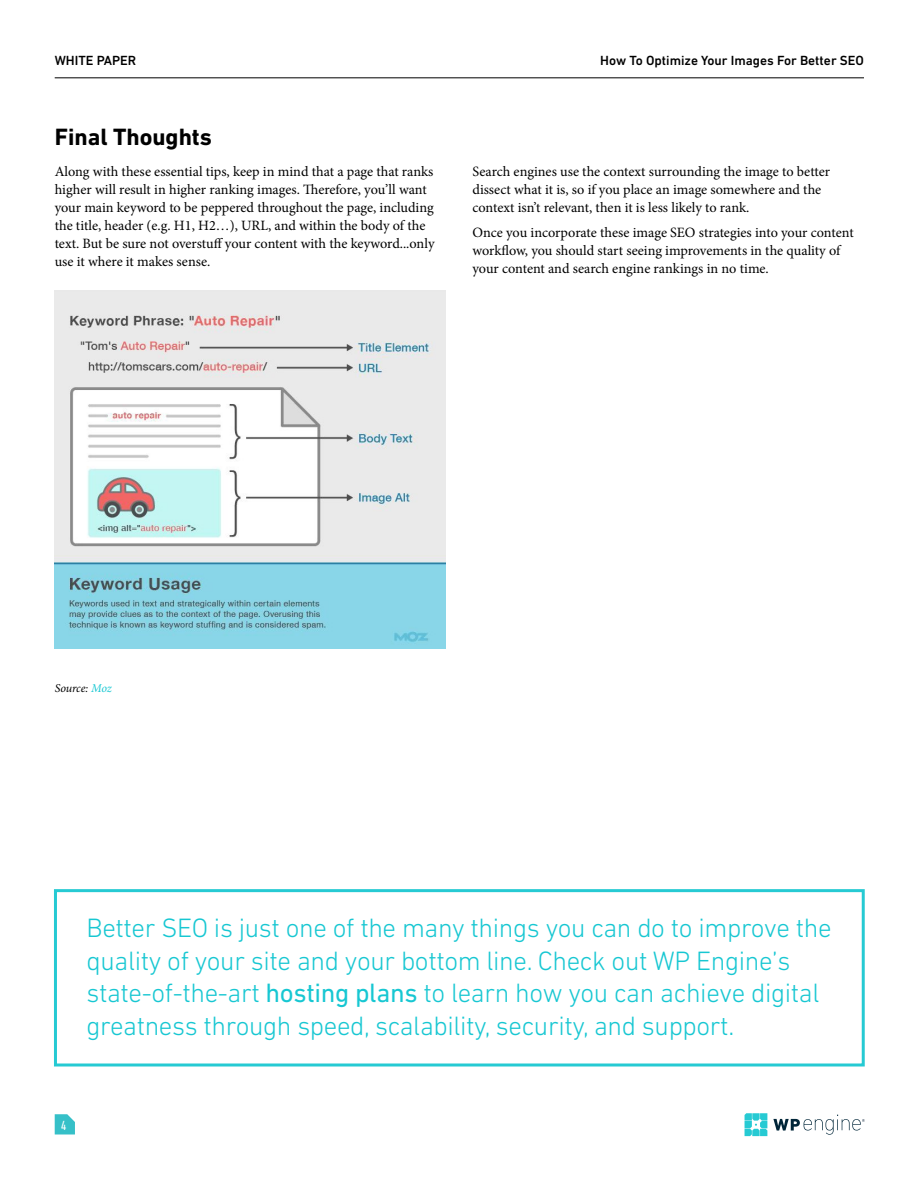
<style>
.page{position:relative;width:918px;height:1188px;background:#fff}
.page>*{position:absolute;margin:0;border:0;box-sizing:border-box;transform-origin:0 0}
.t1{font:300 27px/32.4px "DIN Next LT Pro";letter-spacing:-.015em;color:#17c7d2}
.t2{font:700 24px "DIN Next LT Pro";color:#000}
.t3{font:14.25px/18px "Minion Pro";letter-spacing:-.005em;color:#000}
.t4{font:500 13.5px "DIN Next LT Pro";color:#000}
.t5{font:condensed 13.5px "DIN Next LT Pro";color:#fff}
.t6{font:italic 12px "Minion Pro";letter-spacing:-.015em;color:#000}
.s1{color:#17c7d2}
.s2{font-weight:400}
</style>
<div class="page">
<svg style="left:55px;top:1114px;width:20px;height:20px"></svg>
<svg style="left:745px;top:1113px;width:22px;height:23px"></svg>
<svg style="left:773px;top:1115px;width:92px;height:20px"></svg>
<hr style="left:55px;top:78px;width:809px;height:1px;background:#000">
<img style="left:54px;top:290px;width:392px;height:359px">
<div style="left:54px;top:889px;width:811px;height:177px;border:3px solid #26cad3"></div>
<p class="t4" style="left:55px;top:52px;width:83px">WHITE PAPER</p>
<p class="t4" style="left:600px;top:52px;width:265px">How To Optimize Your Images For Better SEO</p>
<h2 class="t2" style="left:55px;top:123px;width:159px">Final Thoughts</h2>
<p class="t3" style="left:55px;top:163px;width:381px">Along with these essential tips, keep in mind that a page that ranks higher will result in higher ranking images. Therefore, you’ll want your main keyword to be peppered throughout the page, including the title, header (e.g. H1, H2…), URL, and within the body of the text. But be sure not overstuff your content with the keyword...only use it where it makes sense.</p>
<p class="t3" style="left:472px;top:163px;width:359px">Search engines use the context surrounding the image to better dissect what it is, so if you place an image somewhere and the context isn’t relevant, then it is less likely to rank.</p>
<p class="t3" style="left:472px;top:224px;width:383px">Once you incorporate these image SEO strategies into your content workflow, you should start seeing improvements in the quality of your content and search engine rankings in no time.</p>
<p class="t6" style="left:55px;top:680px;width:59px">Source: <span class="s1">Moz</span></p>
<p class="t1" style="left:87px;top:912px;width:747px">Better SEO is just one of the many things you can do to improve the quality of your site and your bottom line. Check out WP Engine’s state-of-the-art <span class="s2">hosting plans</span> to learn how you can achieve digital greatness through speed, scalability, security, and support.</p>
<p class="t5" style="left:61px;top:1117px;width:7px">4</p>
</div>
